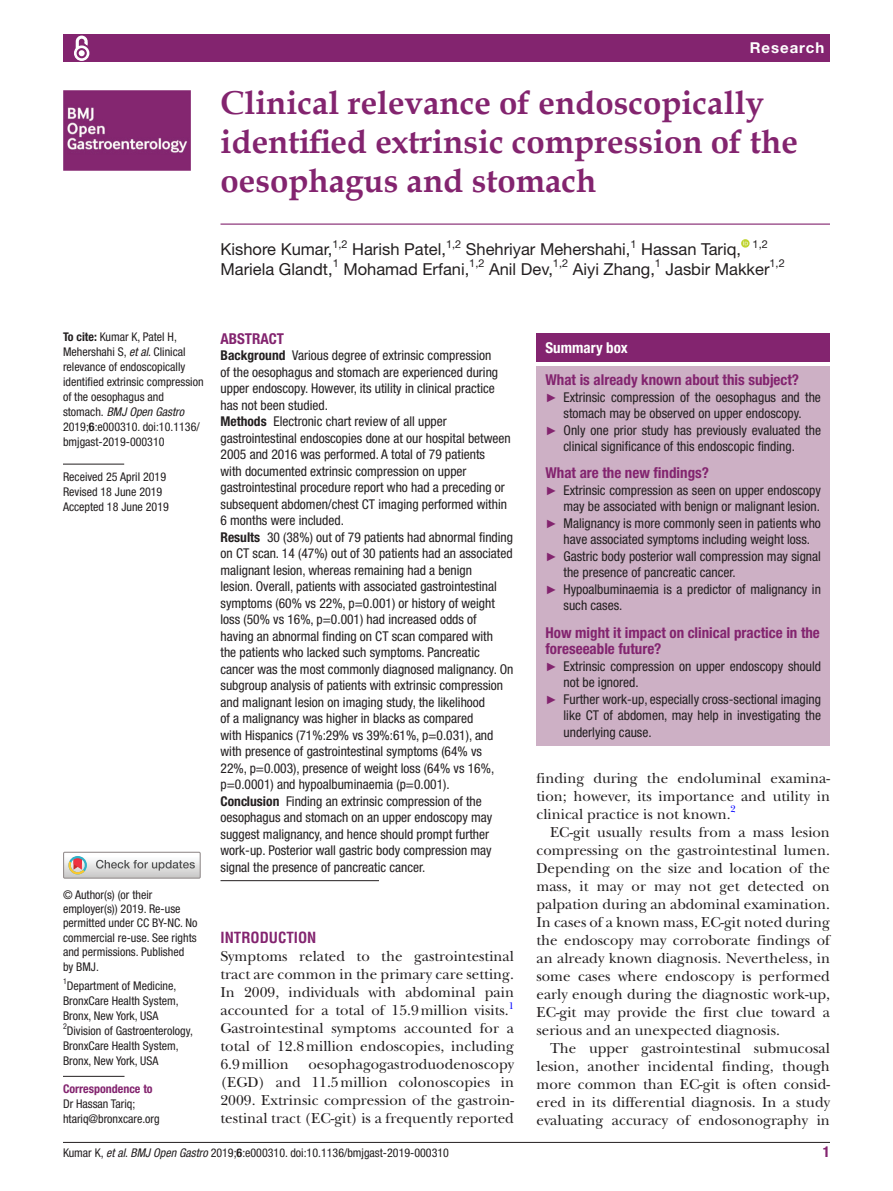
<style>
.page{position:relative;width:893px;height:1191px;background:#fff}
.page>*{position:absolute;margin:0;border:0;box-sizing:border-box;transform-origin:0 0}
.t1{font:700 33px/39px "Book Antiqua";color:#83246f}
.t2{font:16.5px "Helvetica Neue LT Std";color:#231f20}
.t3{font:15px/18px "New Baskerville";color:#231f20;text-align:justify}
.t4{font:700 condensed 15px/16.5px "Helvetica Neue LT Std";color:#83246f}
.t5{font:700 condensed 15px "Helvetica LT Std";color:#83246f}
.t6{font:700 condensed 15px "Helvetica Neue LT Std";color:#fff}
.t7{font:700 15px "Helvetica Neue LT Std";letter-spacing:.065em;color:#fff}
.t8{font:condensed 13.5px/16.5px "Helvetica Neue LT Std";color:#231f20;text-align:center}
.t9{font:condensed 12px/15px "Helvetica Neue LT Std";color:#231f20}
.t10{font:700 condensed 12px "Helvetica Neue LT Std";color:#83246f}
.t11{font:10.95px "Helvetica Neue LT Std";color:#231f20}
.t12{font:9.9px "New Baskerville";color:#00f}
.t13{font:condensed 7.95px "Helvetica Neue LT Std";color:#231f20}
.s1{font-weight:700}
.s2{font-style:italic}
.s3{font-family:"Arial";font-stretch:normal;font-size:12px;color:#83246f}
</style>
<div class="page">
<hr style="left:63px;top:1142px;width:767px;height:1px;background:#231f20">
<div style="left:63px;top:34px;width:767px;height:28px;background:#83246f"></div>
<svg style="left:74px;top:35px;width:16px;height:26px"></svg>
<hr style="left:220px;top:223px;width:610px;height:2px;background:#83246f">
<svg style="left:741px;top:239px;width:9px;height:9px"></svg>
<hr style="left:63px;top:464px;width:61px;height:1px;background:#231f20">
<hr style="left:63px;top:1076px;width:61px;height:1px;background:#231f20">
<img style="left:63px;top:90px;width:127px;height:81px">
<div style="left:63px;top:851px;width:138px;height:27px;border:1px solid #969090"></div>
<svg style="left:64px;top:852px;width:136px;height:26px"></svg>
<div style="left:536px;top:333px;width:294px;height:28px;background:#83246f"></div>
<div style="left:536px;top:366px;width:294px;height:379px;background:#cdb0c5"></div>
<hr style="left:220px;top:880px;width:159px;height:1px;background:#231f20">
<p class="t7" style="left:750px;top:39px;width:76px">Research</p>
<h1 class="t1" style="left:220px;top:83px;width:579px">Clinical relevance of endoscopically identified extrinsic compression of the oesophagus and stomach</h1>
<p class="t2" style="left:220px;top:239px;width:113px">Kishore Kumar,</p>
<p class="t11" style="left:332px;top:237px;width:17px">1,2</p>
<p class="t2" style="left:352px;top:239px;width:95px">Harish Patel,</p>
<p class="t11" style="left:446px;top:237px;width:17px">1,2</p>
<p class="t2" style="left:466px;top:239px;width:166px">Shehriyar Mehershahi,</p>
<p class="t11" style="left:630px;top:237px;width:8px">1</p>
<p class="t2" style="left:641px;top:239px;width:101px">Hassan Tariq,</p>
<p class="t11" style="left:753px;top:237px;width:17px">1,2</p>
<p class="t2" style="left:221px;top:259px;width:114px">Mariela Glandt,</p>
<p class="t11" style="left:333px;top:257px;width:8px">1</p>
<p class="t2" style="left:343px;top:259px;width:127px">Mohamad Erfani,</p>
<p class="t11" style="left:469px;top:257px;width:17px">1,2</p>
<p class="t2" style="left:489px;top:259px;width:65px">Anil Dev,</p>
<p class="t11" style="left:553px;top:257px;width:17px">1,2</p>
<p class="t2" style="left:573px;top:259px;width:84px">Aiyi Zhang,</p>
<p class="t11" style="left:655px;top:257px;width:8px">1</p>
<p class="t2" style="left:666px;top:259px;width:105px">Jasbir Makker</p>
<p class="t11" style="left:769px;top:257px;width:17px">1,2</p>
<p class="t9" style="left:63px;top:329px;width:142px"><span class="s1">To cite:</span> Kumar K, Patel H,<br>Mehershahi S, <span class="s2">et al</span>. Clinical relevance of endoscopically identified extrinsic compression of the oesophagus and stomach. <span class="s2">BMJ Open Gastro<br></span>2019;<span class="s1">6</span>:e000310. doi:10.1136/ bmjgast-2019-000310</p>
<p class="t9" style="left:63px;top:469px;width:107px">Received 25 April 2019<br>Revised 18 June 2019<br>Accepted 18 June 2019</p>
<p class="t9" style="left:63px;top:887px;width:136px;line-height:14.4px">© Author(s) (or their employer(s)) 2019. Re-use permitted under CC BY-NC. No commercial re-use. See rights and permissions. Published by BMJ.</p>
<p class="t9" style="left:63px;top:978px;width:117px"><sup>1</sup>Department of Medicine,<br>BronxCare Health System,<br>Bronx, New York, USA</p>
<p class="t13" style="left:63px;top:1022px;width:5px">2</p>
<p class="t9" style="left:63px;top:1023px;width:132px;text-indent:4px">Division of Gastroenterology,<br>BronxCare Health System,<br>Bronx, New York, USA</p>
<p class="t10" style="left:63px;top:1081px;width:91px">Correspondence to</p>
<p class="t9" style="left:63px;top:1096px;width:98px">Dr Hassan Tariq; htariq@bronxcare.org</p>
<p class="t4" style="left:220px;top:330px;width:49px">Abstract</p>
<p class="t8" style="left:220px;top:347px;width:294px;text-align:left"><span class="s1">Background</span> Various degree of extrinsic compression<br>of the oesophagus and stomach are experienced during upper endoscopy. However, its utility in clinical practice has not been studied.<br><span class="s1">Methods</span> Electronic chart review of all upper gastrointestinal endoscopies done at our hospital between 2005 and 2016 was performed. A total of 79 patients<br>with documented extrinsic compression on upper gastrointestinal procedure report who had a preceding or subsequent abdomen/chest CT imaging performed within 6 months were included.<br><span class="s1">Results</span> 30 (38%) out of 79 patients had abnormal finding on CT scan. 14 (47%) out of 30 patients had an associated malignant lesion, whereas remaining had a benign<br>lesion. Overall, patients with associated gastrointestinal symptoms (60% vs 22%, p=0.001) or history of weight loss (50% vs 16%, p=0.001) had increased odds of<br>having an abnormal finding on CT scan compared with<br>the patients who lacked such symptoms. Pancreatic cancer was the most commonly diagnosed malignancy. On subgroup analysis of patients with extrinsic compression and malignant lesion on imaging study, the likelihood<br>of a malignancy was higher in blacks as compared<br>with Hispanics (71%:29% vs 39%:61%, p=0.031), and with presence of gastrointestinal symptoms (64% vs<br>22%, p=0.003), presence of weight loss (64% vs 16%, p=0.0001) and hypoalbuminaemia (p=0.001).<br><span class="s1">Conclusion</span> Finding an extrinsic compression of the oesophagus and stomach on an upper endoscopy may suggest malignancy, and hence should prompt further work-up. Posterior wall gastric body compression may signal the presence of pancreatic cancer.</p>
<p class="t5" style="left:220px;top:928px;width:97px">INTRODUCTION</p>
<p class="t3" style="left:220px;top:947px;width:295px">Symptoms related to the gastrointestinal tract are common in the primary care setting.<br>In 2009, individuals with abdominal pain accounted for a total of 15.9million visits.</p>
<p class="t12" style="left:509px;top:999px;width:7px">1</p>
<p class="t3" style="left:220px;top:1019px;width:295px">Gastrointestinal symptoms accounted for a total of 12.8million endoscopies, including 6.9million</p>
<p class="t3" style="left:220px;top:1055px;width:295px;text-indent:88px">oesophagogastroduodenoscopy (EGD) and 11.5million colonoscopies in 2009. Extrinsic compression of the gastroin&shy;testinal tract (EC-git) is a frequently reported</p>
<p class="t6" style="left:545px;top:338px;width:84px">Summary box</p>
<p class="t4" style="left:545px;top:371px;width:255px">What is already known about this subject?</p>
<p class="t8" style="left:545px;top:389px;width:277px"><span class="s3">►</span> Extrinsic compression of the oesophagus and the stomach may be observed on upper endoscopy.<br><span class="s3">►</span> Only one prior study has previously evaluated the clinical significance of this endoscopic finding.</p>
<p class="t4" style="left:545px;top:464px;width:165px">What are the new findings?</p>
<p class="t8" style="left:545px;top:482px;width:277px"><span class="s3">►</span> Extrinsic compression as seen on upper endoscopy</p>
<p class="t8" style="left:563px;top:498px;width:258px">may be associated with benign or malignant lesion.</p>
<p class="t8" style="left:545px;top:515px;width:277px"><span class="s3">►</span> Malignancy is more commonly seen in patients who</p>
<p class="t8" style="left:563px;top:531px;width:248px">have associated symptoms including weight loss.</p>
<p class="t8" style="left:545px;top:548px;width:277px"><span class="s3">►</span> Gastric body posterior wall compression may signal</p>
<p class="t8" style="left:563px;top:564px;width:174px">the presence of pancreatic cancer.</p>
<p class="t8" style="left:545px;top:581px;width:277px"><span class="s3">►</span> Hypoalbuminaemia is a predictor of malignancy in</p>
<p class="t8" style="left:563px;top:597px;width:60px">such cases.</p>
<p class="t4" style="left:545px;top:623px;width:276px">How might it impact on clinical practice in the foreseeable future?</p>
<p class="t8" style="left:545px;top:657px;width:277px"><span class="s3">►</span> Extrinsic compression on upper endoscopy should</p>
<p class="t8" style="left:563px;top:674px;width:77px">not be ignored.</p>
<p class="t8" style="left:545px;top:690px;width:277px"><span class="s3">►</span> Further work-up, especially cross-sectional imaging</p>
<p class="t8" style="left:563px;top:707px;width:259px">like CT of abdomen, may help in investigating the</p>
<p class="t8" style="left:563px;top:723px;width:90px">underlying cause.</p>
<p class="t3" style="left:536px;top:769px;width:295px">finding during the endoluminal examina&shy;tion; however, its importance and utility in clinical practice is not known.</p>
<p class="t12" style="left:731px;top:803px;width:7px">2</p>
<p class="t3" style="left:536px;top:823px;width:295px;text-indent:14px">EC-git usually results from a mass lesion compressing on the gastrointestinal lumen.<br>Depending on the size and location of the mass, it may or may not get detected on palpation during an abdominal examination.<br>In cases of a known mass, EC-git noted during the endoscopy may corroborate findings of an already known diagnosis. Nevertheless, in some cases where endoscopy is performed early enough during the diagnostic work-up, EC-git may provide the first clue toward a serious and an unexpected diagnosis.</p>
<p class="t3" style="left:536px;top:1039px;width:295px;text-indent:14px">The upper gastrointestinal submucosal lesion, another incidental finding, though more common than EC-git is often consid&shy;ered in its differential diagnosis. In a study evaluating accuracy of endosonography in</p>
<p class="t9" style="left:63px;top:1145px;width:387px">Kumar K, <span class="s2">et al</span>. <span class="s2">BMJ Open Gastro</span> 2019;<span class="s1">6</span>:e000310. doi:10.1136/bmjgast-2019-000310</p>
<p class="t4" style="left:823px;top:1143px;width:9px">1</p>
</div>
